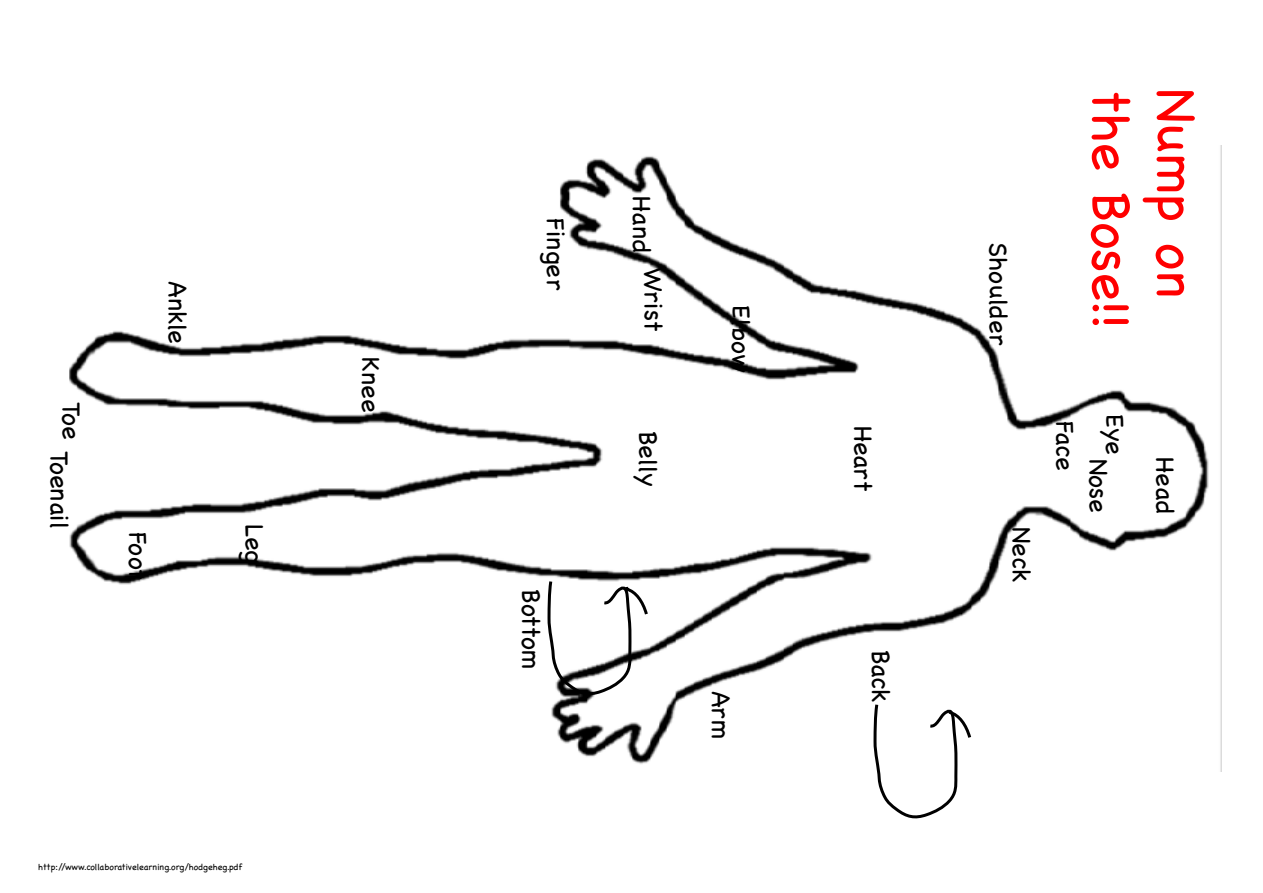
<style>
.page{position:relative;width:1263px;height:893px;background:#fff}
.page>*{position:absolute;margin:0;border:0;box-sizing:border-box;transform-origin:0 0}
.t1{font:54px "Chalkboard";color:#f00}
.t2{font:25.65px "Chalkboard";color:#000}
.t3{font:9px "Chalkboard";color:#000}
</style>
<div class="page">
<img style="left:70px;top:145px;width:1152px;height:627px">
<svg style="left:548px;top:510px;width:102px;height:188px"></svg>
<svg style="left:874px;top:633px;width:99px;height:186px"></svg>
<p class="t2" style="left:87px;top:402px;width:39px;rotate:90deg">Toe</p>
<p class="t2" style="left:75px;top:451px;width:80px;rotate:90deg">Toenail</p>
<p class="t2" style="left:193px;top:281px;width:64px;rotate:90deg">Ankle</p>
<p class="t2" style="left:153px;top:532px;width:50px;rotate:90deg">Foot</p>
<p class="t2" style="left:386px;top:357px;width:57px;rotate:90deg">Knee</p>
<p class="t2" style="left:571px;top:218px;width:74px;rotate:90deg">Finger</p>
<p class="t2" style="left:657px;top:196px;width:59px;rotate:90deg">Hand</p>
<p class="t2" style="left:668px;top:267px;width:66px;rotate:90deg">Wrist</p>
<p class="t2" style="left:663px;top:430px;width:57px;rotate:90deg">Belly</p>
<p class="t2" style="left:756px;top:305px;width:69px;rotate:90deg">Elbow</p>
<p class="t2" style="left:878px;top:426px;width:67px;rotate:90deg">Heart</p>
<p class="t2" style="left:1014px;top:242px;width:104px;rotate:90deg">Shoulder</p>
<p class="t2" style="left:270px;top:523px;width:42px;rotate:90deg">Leg</p>
<p class="t2" style="left:1036px;top:527px;width:58px;rotate:90deg">Neck</p>
<p class="t2" style="left:546px;top:589px;width:81px;rotate:90deg">Bottom</p>
<p class="t2" style="left:736px;top:691px;width:49px;rotate:90deg">Arm</p>
<p class="t2" style="left:896px;top:650px;width:55px;rotate:90deg">Back</p>
<h1 class="t1" style="left:1143px;top:88px;width:241px;rotate:90deg">the Bose!!</h1>
<h1 class="t1" style="left:1208px;top:88px;width:211px;rotate:90deg">Nump on</h1>
<p class="t2" style="left:1080px;top:421px;width:51px;rotate:90deg">Face</p>
<p class="t2" style="left:1130px;top:414px;width:42px;rotate:90deg">Eye</p>
<p class="t2" style="left:1114px;top:459px;width:55px;rotate:90deg">Nose</p>
<p class="t2" style="left:1180px;top:457px;width:59px;rotate:90deg">Head</p>
<p class="t3" style="left:38px;top:861px;width:206px">http://www.collaborativelearning.org/hodgeheg.pdf</p>
</div>
